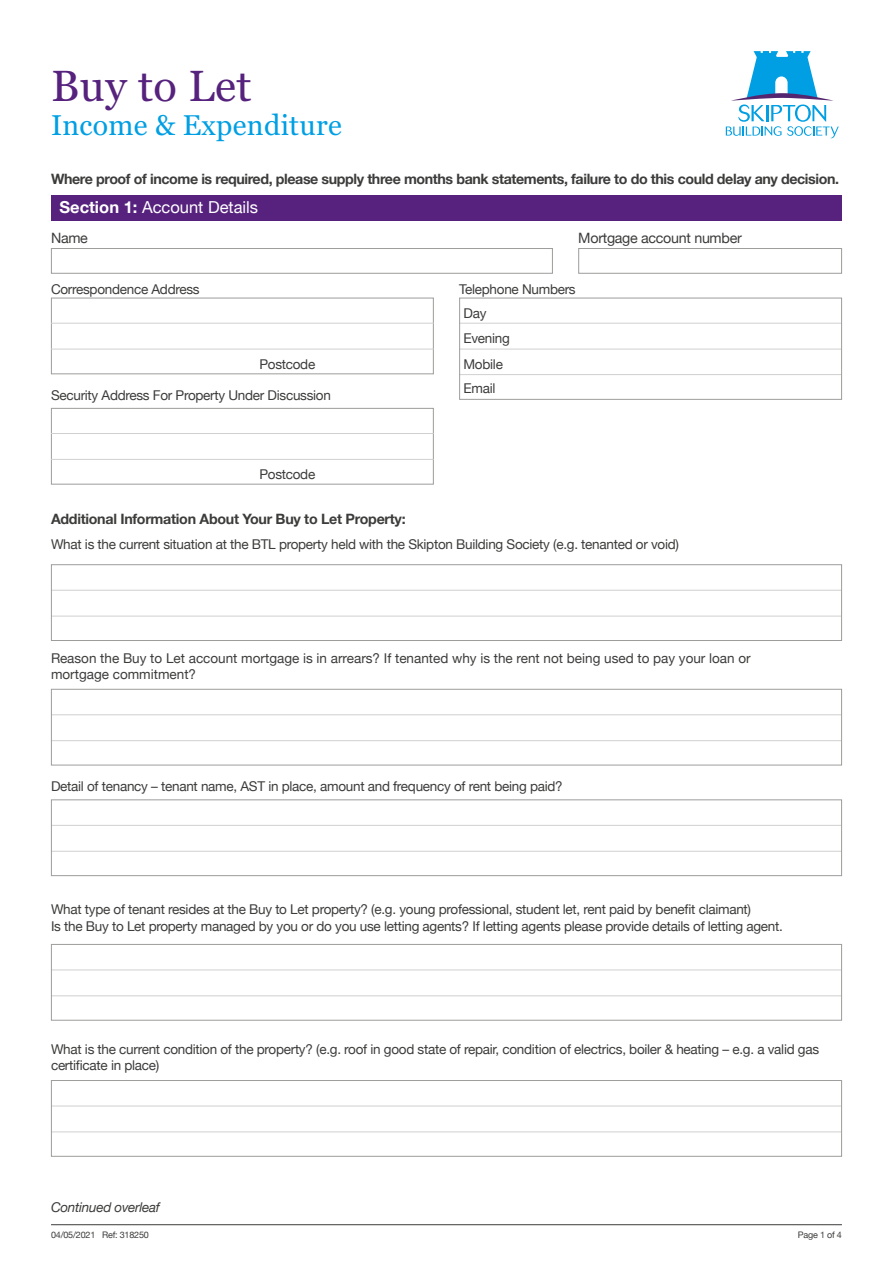
<style>
.page{position:relative;width:893px;height:1263px;background:#fff}
.page>*{position:absolute;margin:0;border:0;box-sizing:border-box;transform-origin:0 0}
.t1{font:43.5px "Georgia Pro";letter-spacing:.01em;color:#56227d}
.t2{font:28.5px "Georgia Pro";letter-spacing:.01em;color:#009fe3}
.t3{font:16.5px "Helvetica Neue";color:#fff}
.t4{font:700 14.25px "Helvetica Neue";letter-spacing:-.03em;color:#3c3c3b}
.t5{font:14.25px "Helvetica Neue";letter-spacing:-.02em;color:#3c3c3b}
.t6{font:13.5px/24px "Helvetica Neue";letter-spacing:-.02em;color:#3c3c3b}
.t7{font:13.5px/16.2px "Helvetica Neue";color:#3c3c3b}
.t8{font:italic 13.5px "Helvetica Neue";letter-spacing:-.02em;color:#3c3c3b}
.t9{font:9px "Helvetica Neue";letter-spacing:-.02em;color:#3c3c3b}
.s1{font-weight:700}
</style>
<div class="page">
<svg style="left:726px;top:51px;width:113px;height:87px"></svg>
<hr style="left:51px;top:1224px;width:791px;height:1px;background:#3c3c3b">
<div style="left:51px;top:196px;width:791px;height:25px;background:#56227d"></div>
<div style="left:578px;top:248px;width:264px;height:26px;border:1px solid #9d9d9c"></div>
<div style="left:51px;top:248px;width:502px;height:26px;border:1px solid #9d9d9c"></div>
<div style="left:51px;top:298px;width:383px;height:76px;border:1px solid #9d9d9c"></div>
<hr style="left:51px;top:323px;width:383px;height:1px;background:#d0d0d0">
<hr style="left:51px;top:349px;width:383px;height:1px;background:#d0d0d0">
<div style="left:51px;top:408px;width:383px;height:76px;border:1px solid #9d9d9c"></div>
<hr style="left:51px;top:433px;width:383px;height:1px;background:#d0d0d0">
<hr style="left:51px;top:459px;width:383px;height:1px;background:#d0d0d0">
<hr style="left:459px;top:323px;width:383px;height:1px;background:#d0d0d0">
<hr style="left:459px;top:349px;width:383px;height:1px;background:#d0d0d0">
<hr style="left:459px;top:374px;width:383px;height:1px;background:#d0d0d0">
<div style="left:459px;top:298px;width:383px;height:102px;border:1px solid #9d9d9c"></div>
<hr style="left:51px;top:590px;width:791px;height:1px;background:#d0d0d0">
<hr style="left:51px;top:616px;width:791px;height:1px;background:#d0d0d0">
<div style="left:51px;top:564px;width:791px;height:77px;border:1px solid #9d9d9c"></div>
<hr style="left:51px;top:714px;width:791px;height:1px;background:#d0d0d0">
<hr style="left:51px;top:740px;width:791px;height:1px;background:#d0d0d0">
<div style="left:51px;top:689px;width:791px;height:76px;border:1px solid #9d9d9c"></div>
<hr style="left:51px;top:825px;width:791px;height:1px;background:#d0d0d0">
<hr style="left:51px;top:851px;width:791px;height:1px;background:#d0d0d0">
<div style="left:51px;top:799px;width:791px;height:77px;border:1px solid #9d9d9c"></div>
<hr style="left:51px;top:969px;width:791px;height:1px;background:#d0d0d0">
<hr style="left:51px;top:995px;width:791px;height:1px;background:#d0d0d0">
<div style="left:51px;top:944px;width:791px;height:76px;border:1px solid #9d9d9c"></div>
<hr style="left:51px;top:1106px;width:791px;height:1px;background:#d0d0d0">
<hr style="left:51px;top:1131px;width:791px;height:1px;background:#d0d0d0">
<div style="left:51px;top:1080px;width:791px;height:77px;border:1px solid #9d9d9c"></div>
<h1 class="t1" style="left:51px;top:61px;width:202px">Buy to Let</h1>
<h2 class="t2" style="left:51px;top:109px;width:292px">Income &amp; Expenditure</h2>
<p class="t4" style="left:51px;top:168px;width:789px">Where proof of income is required, please supply three months bank statements, failure to do this could delay any decision.</p>
<p class="t3" style="left:60px;top:196px;width:200px"><span class="s1">Section 1:</span> Account Details</p>
<p class="t5" style="left:51px;top:228px;width:38px">Name</p>
<p class="t5" style="left:578px;top:228px;width:165px">Mortgage account number</p>
<p class="t6" style="left:51px;top:277px;width:150px">Correspondence Address</p>
<p class="t6" style="left:463px;top:277px;width:114px;text-indent:-4px">Telephone Numbers<br>Day</p>
<p class="t6" style="left:463px;top:327px;width:48px">Evening</p>
<p class="t6" style="left:259px;top:352px;width:57px">Postcode</p>
<p class="t6" style="left:51px;top:384px;width:281px">Security Address For Property Under Discussion</p>
<p class="t6" style="left:259px;top:463px;width:57px">Postcode</p>
<p class="t6" style="left:463px;top:352px;width:41px">Mobile<br>Email</p>
<p class="t4" style="left:51px;top:508px;width:356px">Additional Information About Your Buy to Let Property:</p>
<p class="t6" style="left:51px;top:533px;width:629px">What is the current situation at the BTL property held with the Skipton Building Society (e.g. tenanted or void)</p>
<p class="t7" style="left:51px;top:651px;width:701px">Reason the Buy to Let account mortgage is in arrears? If tenanted why is the rent not being used to pay your loan or mortgage commitment?</p>
<p class="t6" style="left:51px;top:775px;width:513px">Detail of tenancy – tenant name, AST in place, amount and frequency of rent being paid?</p>
<p class="t6" style="left:51px;top:902px;width:733px;line-height:16.2px">What type of tenant resides at the Buy to Let property? (e.g. young professional, student let, rent paid by benefit claimant)<br>Is the Buy to Let property managed by you or do you use letting agents? If letting agents please provide details of letting agent.</p>
<p class="t6" style="left:51px;top:1042px;width:770px;line-height:16.2px">What is the current condition of the property? (e.g. roof in good state of repair, condition of electrics, boiler &amp; heating – e.g. a valid gas certificate in place)</p>
<p class="t8" style="left:51px;top:1197px;width:110px">Continued overleaf</p>
<p class="t9" style="left:51px;top:1228px;width:99px">04/05/2021 Ref: 318250</p>
<p class="t9" style="left:798px;top:1228px;width:46px">Page 1 of 4</p>
</div>
